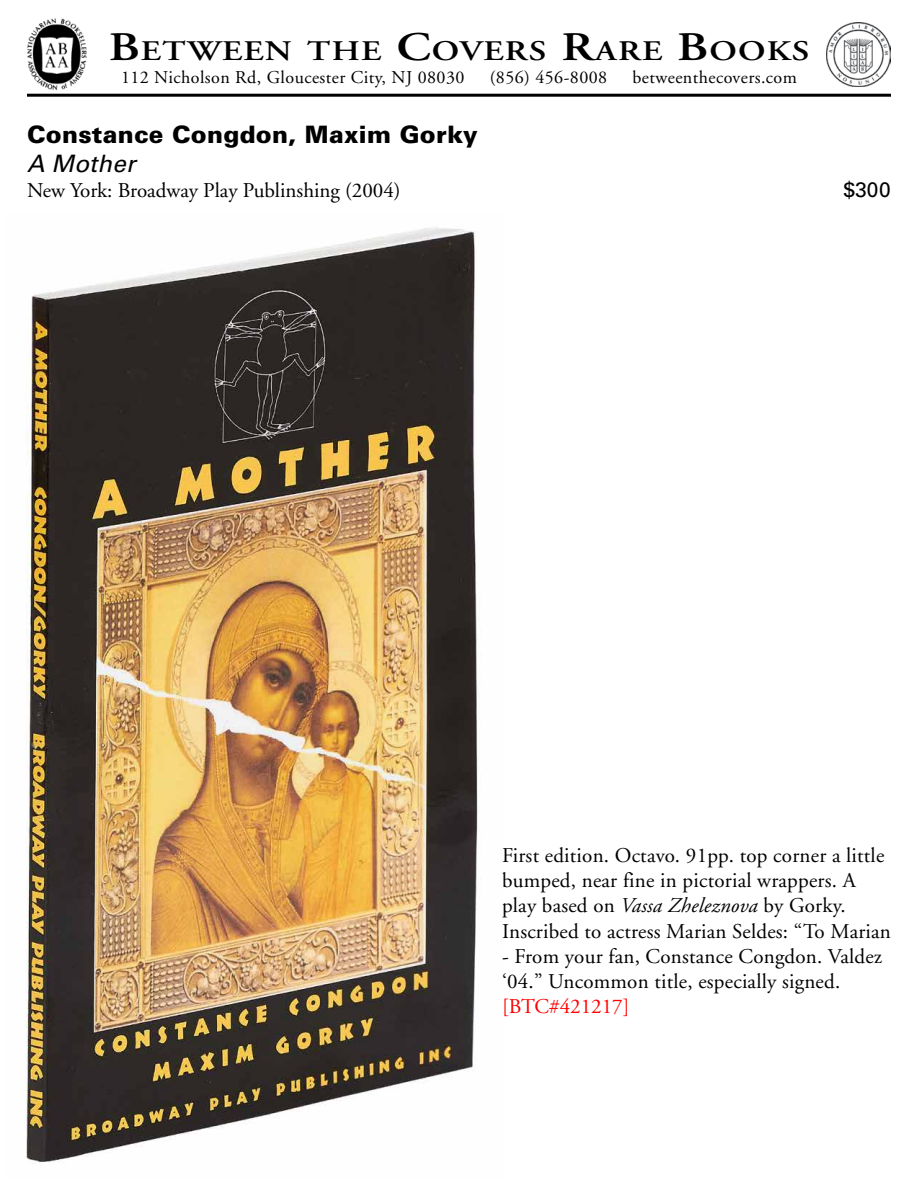
<style>
.page{position:relative;width:918px;height:1188px;background:#fff}
.page>*{position:absolute;margin:0;border:0;box-sizing:border-box;transform-origin:0 0}
.t1{font:600 28.35px "Adobe Garamond";letter-spacing:.035em;color:#000;scale:1.22 1}
.t2{font:900 24px "Univers";letter-spacing:.01em;color:#000}
.t3{font:italic 24px "Univers";letter-spacing:.01em;color:#000}
.t4{font:21px/25.2px "Adobe Garamond";letter-spacing:.01em;color:#000}
.t5{font:21px "Adobe Garamond";color:#f00}
.t6{font:21px "Univers";color:#000}
.t7{font:18px "Adobe Garamond";letter-spacing:.025em;color:#000}
.s1{font-size:40.5px}
.s2{font-style:italic}
</style>
<div class="page">
<img style="left:26px;top:227px;width:452px;height:935px">
<img style="left:826px;top:22px;width:65px;height:65px">
<img style="left:27px;top:19px;width:60px;height:71px">
<hr style="left:27px;top:94px;width:864px;height:3px;background:#000">
<h1 class="t1" style="left:109px;top:35px;width:576px"><span class="s1">B</span>ETWEEN THE <span class="s1">C</span>OVERS <span class="s1">R</span>ARE <span class="s1">B</span>OOKS</h1>
<p class="t7" style="left:121px;top:67px;width:345px">112 Nicholson Rd, Gloucester City, NJ 08030</p>
<p class="t7" style="left:490px;top:67px;width:119px">(856) 456-8008</p>
<p class="t7" style="left:633px;top:67px;width:166px">betweenthecovers.com</p>
<p class="t2" style="left:27px;top:119px;width:452px">Constance Congdon, Maxim Gorky</p>
<p class="t3" style="left:27px;top:149px;width:110px">A Mother</p>
<p class="t4" style="left:27px;top:178px;width:375px">New York: Broadway Play Publinshing (2004)</p>
<p class="t6" style="left:843px;top:177px;width:49px">$300</p>
<p class="t4" style="left:502px;top:843px;width:390px">First edition. Octavo. 91pp. top corner a little bumped, near fine in pictorial wrappers. A play based on <span class="s2">Vassa Zheleznova</span> by Gorky.<br>Inscribed to actress Marian Seldes: “To Marian</p>
<p class="t4" style="left:502px;top:944px;width:382px">- From your fan, Constance Congdon. Valdez ‘04.” Uncommon title, especially signed.</p>
<p class="t5" style="left:502px;top:995px;width:129px">[BTC#421217]</p>
</div>
